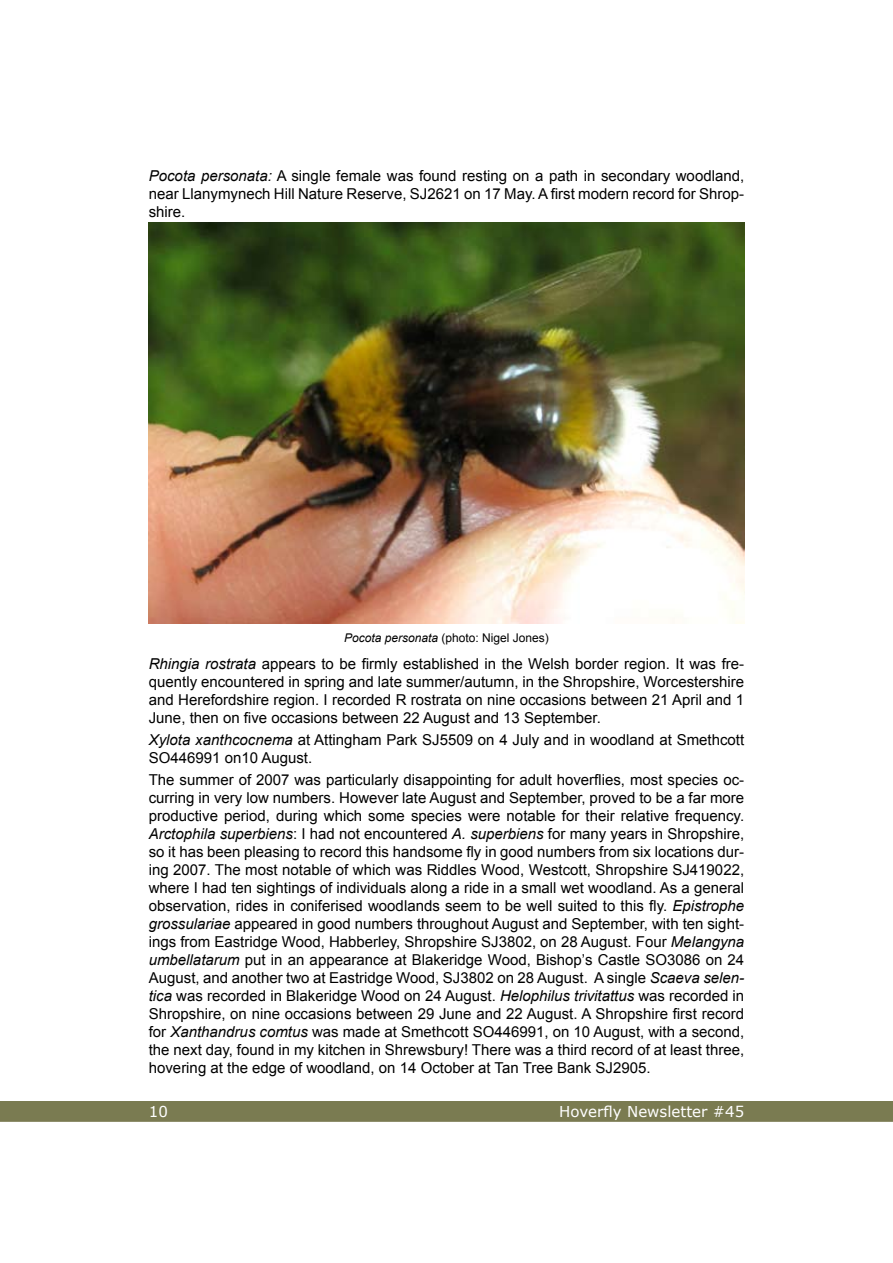
<style>
.page{position:relative;width:893px;height:1263px;background:#fff}
.page>*{position:absolute;margin:0;border:0;box-sizing:border-box;transform-origin:0 0}
.t1{font:15px/18px "Arial";color:#000;text-align:justify}
.t2{font:15px "Verdana";color:#fff}
.t3{font:12px "Arial";color:#000}
.s1{font-style:italic}
</style>
<div class="page">
<div style="left:0;top:1101px;width:893px;height:21px;background:#7a7b51"></div>
<img style="left:148px;top:222px;width:597px;height:401px">
<p class="t1" style="left:149px;top:167px;width:597px"><span class="s1">Pocota personata:</span> A single female was found resting on a path in secondary woodland, near Llanymynech Hill Nature Reserve, SJ2621 on 17 May. A first modern record for Shrop&shy;shire.</p>
<p class="t3" style="left:344px;top:630px;width:206px"><span class="s1">Pocota personata</span> (photo: Nigel Jones)</p>
<p class="t1" style="left:149px;top:654px;width:597px"><span class="s1">Rhingia rostrata</span> appears to be firmly established in the Welsh border region. It was fre&shy;quently encountered in spring and late summer/autumn, in the Shropshire, Worcestershire and Herefordshire region. I recorded R rostrata on nine occasions between 21 April and 1<br>June, then on five occasions between 22 August and 13 September.</p>
<p class="t1" style="left:149px;top:731px;width:597px"><span class="s1">Xylota xanthcocnema</span> at Attingham Park SJ5509 on 4 July and in woodland at Smethcott<br>SO446991 on10 August.</p>
<p class="t1" style="left:149px;top:771px;width:597px">The summer of 2007 was particularly disappointing for adult hoverflies, most species oc&shy;curring in very low numbers. However late August and September, proved to be a far more productive period, during which some species were notable for their relative frequency.<br><span class="s1">Arctophila superbiens</span>: I had not encountered <span class="s1">A. superbiens</span> for many years in Shropshire, so it has been pleasing to record this handsome fly in good numbers from six locations dur&shy;ing 2007. The most notable of which was Riddles Wood, Westcott, Shropshire SJ419022, where I had ten sightings of individuals along a ride in a small wet woodland. As a general observation, rides in coniferised woodlands seem to be well suited to this fly. <span class="s1">Epistrophe grossulariae</span> appeared in good numbers throughout August and September, with ten sight&shy;ings from Eastridge Wood, Habberley, Shropshire SJ3802, on 28 August. Four <span class="s1">Melangyna umbellatarum</span> put in an appearance at Blakeridge Wood, Bishop’s Castle SO3086 on 24<br>August, and another two at Eastridge Wood, SJ3802 on 28 August. A single <span class="s1">Scaeva selen&shy;tica</span> was recorded in Blakeridge Wood on 24 August. <span class="s1">Helophilus trivitattus</span> was recorded in Shropshire, on nine occasions between 29 June and 22 August. A Shropshire first record for <span class="s1">Xanthandrus comtus</span> was made at Smethcott SO446991, on 10 August, with a second, the next day, found in my kitchen in Shrewsbury! There was a third record of at least three, hovering at the edge of woodland, on 14 October at Tan Tree Bank SJ2905.</p>
<p class="t2" style="left:149px;top:1102px;width:21px">10</p>
<p class="t2" style="left:559px;top:1102px;width:186px">Hoverfly Newsletter #45</p>
</div>
